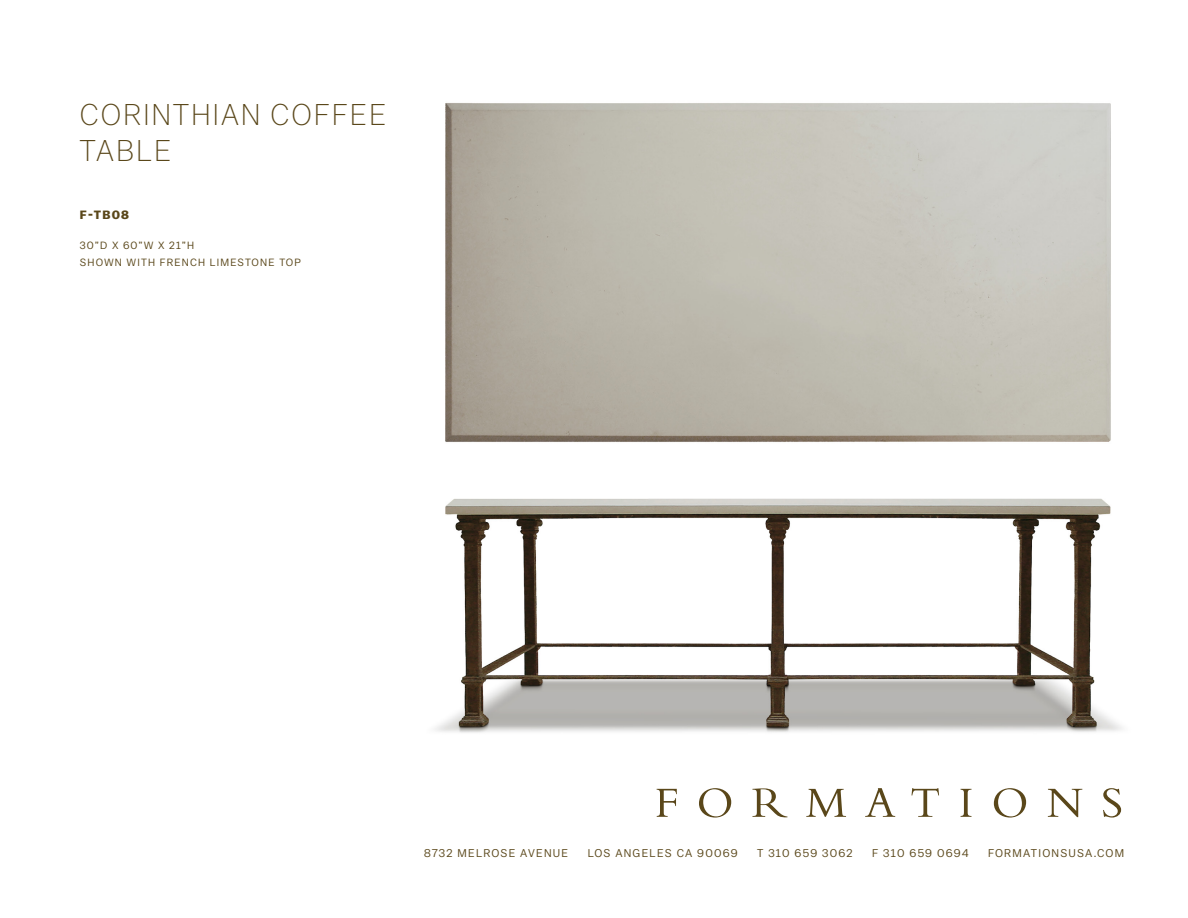
<style>
.page{position:relative;width:1188px;height:918px;background:#fff}
.page>*{position:absolute;margin:0;border:0;box-sizing:border-box;transform-origin:0 0}
.t1{font:300 30px "Balto";letter-spacing:.075em;color:#5a471a}
.t2{font:700 12px "Balto";color:#5a471a}
.t3{font:11.25px "Balto";letter-spacing:.11em;color:#5a471a}
.t4{font:10.5px "Balto";letter-spacing:.11em;color:#5a471a}
</style>
<div class="page">
<svg style="left:657px;top:789px;width:20px;height:28px"></svg>
<svg style="left:699px;top:788px;width:32px;height:30px"></svg>
<svg style="left:752px;top:788px;width:35px;height:30px"></svg>
<svg style="left:806px;top:789px;width:40px;height:28px"></svg>
<svg style="left:865px;top:788px;width:30px;height:29px"></svg>
<svg style="left:912px;top:788px;width:27px;height:29px"></svg>
<svg style="left:961px;top:789px;width:11px;height:28px"></svg>
<svg style="left:994px;top:788px;width:32px;height:30px"></svg>
<svg style="left:1048px;top:789px;width:34px;height:28px"></svg>
<svg style="left:1103px;top:788px;width:18px;height:30px"></svg>
<img style="left:435px;top:103px;width:687px;height:630px">
<p class="t1" style="left:80px;top:98px;width:308px">CORINTHIAN COFFEE</p>
<p class="t1" style="left:80px;top:134px;width:93px">TABLE</p>
<p class="t2" style="left:80px;top:208px;width:51px">F-TB08</p>
<p class="t4" style="left:80px;top:239px;width:116px">30”D X 60”W X 21”H</p>
<p class="t4" style="left:80px;top:256px;width:223px">SHOWN WITH FRENCH LIMESTONE TOP</p>
<p class="t3" style="left:424px;top:846px;width:146px">8732 MELROSE AVENUE</p>
<p class="t3" style="left:588px;top:846px;width:152px">LOS ANGELES CA 90069</p>
<p class="t3" style="left:757px;top:846px;width:97px">T 310 659 3062</p>
<p class="t3" style="left:872px;top:846px;width:98px">F 310 659 0694</p>
<p class="t3" style="left:988px;top:846px;width:138px">FORMATIONSUSA.COM</p>
</div>
